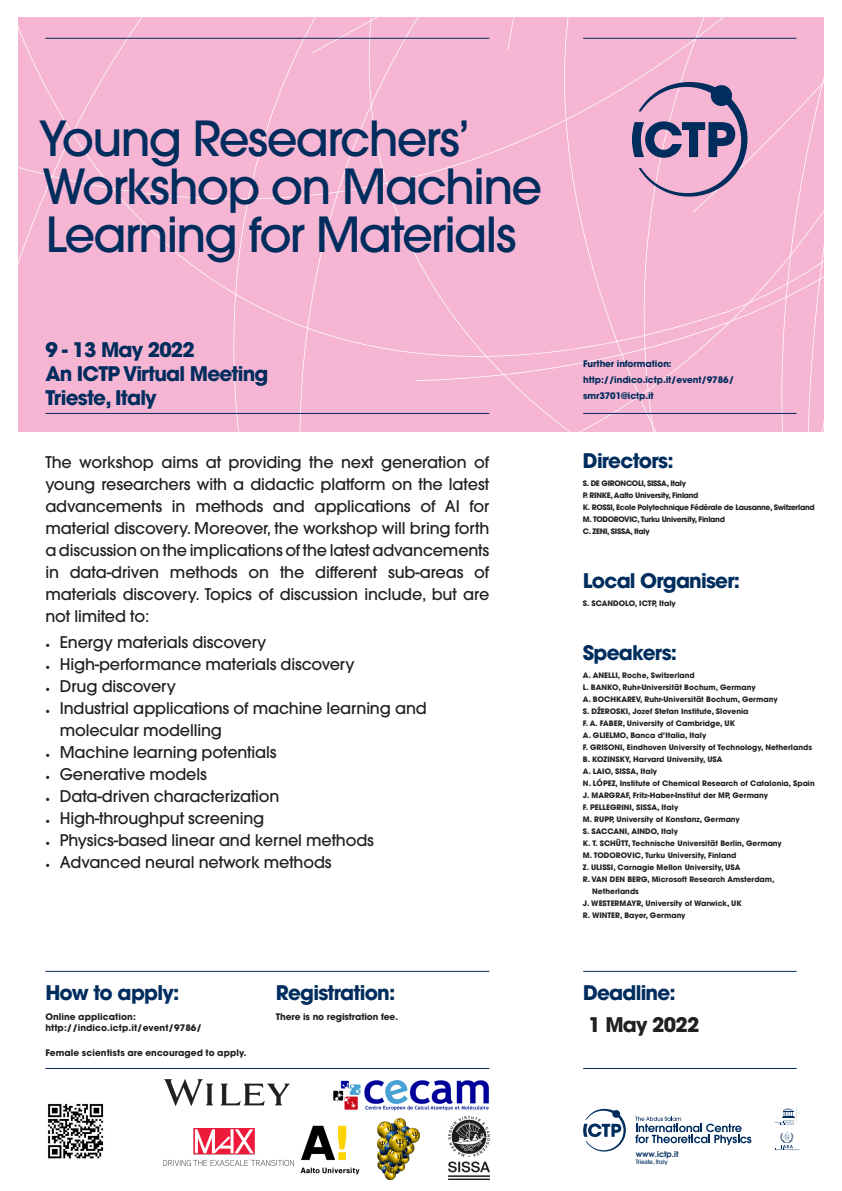
<style>
.page{position:relative;width:842px;height:1191px;background:#fff}
.page>*{position:absolute;margin:0;border:0;box-sizing:border-box;transform-origin:0 0}
.t1{font:500 48px/48px "Avant Garde";letter-spacing:-.035em;color:#002d5e}
.t2{font:700 20px "Avant Garde";letter-spacing:-.04em;color:#002d5e}
.t3{font:700 20px "Avant Garde";letter-spacing:-.04em;color:#231f20}
.t4{font:500 16px/22px "Avant Garde";letter-spacing:-.01em;color:#231f20;text-align:justify}
.Body{font:700 9px "Avant Garde";letter-spacing:.01em;color:#231f20}
.t5{font:700 9px "Avant Garde";letter-spacing:-.01em;color:#002d5e}
.Body-2{font:700 9px "Avant Garde";letter-spacing:-.01em;color:#231f20}
.Body-3{font:600 8px "Avant Garde";color:#002d5e}
.t6{font:700 7.5px/12px "Avant Garde";color:#231f20}
.t7{font:700 7.5px "Avant Garde";letter-spacing:-.04em;color:#231f20}
.t8{font:500 6px "Avant Garde";letter-spacing:-.01em;color:#002d5e}
.s1{font-family:"Minion Pro";font-weight:400;font-size:12px}
</style>
<div class="page">
<div style="left:18px;top:204px;width:293px;height:228px;background:#f6b5d2"></div>
<div style="left:18px;top:18px;width:293px;height:186px;background:#f6b5d2"></div>
<svg style="left:583px;top:1108px;width:43px;height:43px"></svg>
<svg style="left:635px;top:1116px;width:116px;height:29px"></svg>
<svg style="left:775px;top:1107px;width:25px;height:43px"></svg>
<div style="left:311px;top:18px;width:512px;height:414px;background:#f6b5d2"></div>
<img style="left:48px;top:1103px;width:56px;height:56px">
<hr style="left:45px;top:38px;width:444px;height:1px;background:#002d5e">
<hr style="left:45px;top:413px;width:444px;height:1px;background:#002d5e">
<hr style="left:45px;top:970px;width:444px;height:1px;background:#002d5e">
<hr style="left:45px;top:1068px;width:444px;height:1px;background:#002d5e">
<hr style="left:583px;top:38px;width:214px;height:1px;background:#002d5e">
<hr style="left:583px;top:413px;width:214px;height:1px;background:#002d5e">
<hr style="left:583px;top:970px;width:214px;height:1px;background:#002d5e">
<hr style="left:583px;top:1068px;width:214px;height:1px;background:#002d5e">
<img style="left:164px;top:1079px;width:125px;height:26px">
<img style="left:300px;top:1125px;width:60px;height:50px">
<img style="left:333px;top:1080px;width:156px;height:31px">
<img style="left:378px;top:1119px;width:41px;height:60px">
<img style="left:164px;top:1128px;width:130px;height:37px">
<img style="left:448px;top:1116px;width:41px;height:63px">
<p class="t1" style="left:39px;top:115px;width:505px">Young Researchers’<br>Workshop on Machine<br>Learning for Materials</p>
<p class="t2" style="left:45px;top:336px;width:151px">9 - 13 May 2022</p>
<p class="t2" style="left:45px;top:360px;width:225px">An ICTP Virtual Meeting</p>
<p class="t2" style="left:45px;top:385px;width:113px">Trieste, Italy</p>
<p class="t4" style="left:45px;top:451px;width:445px">The workshop aims at providing the next generation of young researchers with a didactic platform on the latest advancements in methods and applications of AI for material discovery. Moreover, the workshop will bring forth a discussion on the implications of the latest advancements in data-driven methods on the different sub-areas of materials discovery. Topics of discussion include, but are not limited to:</p>
<p class="t4" style="left:46px;top:631px;width:222px"><span class="s1">•</span> Energy materials discovery</p>
<p class="t4" style="left:46px;top:653px;width:311px"><span class="s1">•</span> High-performance materials discovery</p>
<p class="t4" style="left:46px;top:675px;width:132px"><span class="s1">•</span> Drug discovery</p>
<p class="t4" style="left:60px;top:697px;width:368px;text-indent:-14px"><span class="s1">•</span> Industrial applications of machine learning and molecular modelling</p>
<p class="t4" style="left:46px;top:741px;width:232px"><span class="s1">•</span> Machine learning potentials</p>
<p class="t4" style="left:46px;top:763px;width:163px"><span class="s1">•</span> Generative models</p>
<p class="t4" style="left:46px;top:785px;width:235px"><span class="s1">•</span> Data-driven characterization</p>
<p class="t4" style="left:46px;top:807px;width:220px"><span class="s1">•</span> High-throughput screening</p>
<p class="t4" style="left:46px;top:829px;width:330px"><span class="s1">•</span> Physics-based linear and kernel methods</p>
<p class="t4" style="left:46px;top:851px;width:288px"><span class="s1">•</span> Advanced neural network methods</p>
<p class="t2" style="left:45px;top:979px;width:135px">How to apply:</p>
<p class="Body" style="left:45px;top:1011px;width:92px">Online application:</p>
<p class="Body" style="left:45px;top:1022px;width:158px">http://indico.ictp.it/event/9786/</p>
<p class="Body" style="left:45px;top:1046px;width:203px">Female scientists are encouraged to apply.</p>
<p class="t2" style="left:276px;top:979px;width:121px">Registration:</p>
<p class="Body-2" style="left:276px;top:1011px;width:124px">There is no registration fee.</p>
<p class="t5" style="left:583px;top:358px;width:90px">Further information:</p>
<p class="t5" style="left:583px;top:374px;width:152px">http://indico.ictp.it/event/9786/</p>
<p class="t5" style="left:583px;top:390px;width:72px">smr3701@ictp.it</p>
<p class="t2" style="left:583px;top:447px;width:92px">Directors:</p>
<p class="t7" style="left:583px;top:478px;width:104px">S. DE GIRONCOLI, SISSA, Italy</p>
<p class="t7" style="left:583px;top:490px;width:117px">P. RINKE, Aalto University, Finland</p>
<p class="t7" style="left:583px;top:502px;width:233px">K. ROSSI, Ecole Polytechnique Fédérale de Lausanne, Switzerland</p>
<p class="t7" style="left:583px;top:514px;width:143px">M. TODOROVIC, Turku University, Finland</p>
<p class="t7" style="left:583px;top:526px;width:68px">C. ZENI, SISSA, Italy</p>
<p class="t2" style="left:583px;top:567px;width:159px">Local Organiser:</p>
<p class="t6" style="left:583px;top:597px;width:94px">S. SCANDOLO, ICTP, Italy</p>
<p class="t2" style="left:583px;top:639px;width:96px">Speakers:</p>
<p class="t6" style="left:583px;top:669px;width:113px">A. ANELLI, Roche, Switzerland</p>
<p class="t6" style="left:583px;top:681px;width:174px">L. BANKO, Ruhr-Universität Bochum, Germany</p>
<p class="t6" style="left:583px;top:693px;width:196px">A. BOCHKAREV, Ruhr-Universität Bochum, Germany</p>
<p class="t6" style="left:583px;top:705px;width:167px">S. DŽEROSKI, Jozef Stefan Institute, Slovenia</p>
<p class="t6" style="left:583px;top:717px;width:154px">F. A. FABER, University of Cambridge, UK</p>
<p class="t6" style="left:583px;top:729px;width:125px">A. GLIELMO, Banca d’Italia, Italy</p>
<p class="t6" style="left:583px;top:741px;width:231px">F. GRISONI, Eindhoven University of Technology, Netherlands</p>
<p class="t6" style="left:583px;top:753px;width:141px">B. KOZINSKY, Harvard University, USA</p>
<p class="t6" style="left:583px;top:765px;width:76px">A. LAIO, SISSA, Italy</p>
<p class="t6" style="left:583px;top:777px;width:233px">N. LÓPEZ, Institute of Chemical Research of Catalonia, Spain</p>
<p class="t6" style="left:583px;top:789px;width:187px">J. MARGRAF, Fritz-Haber-Institut der MP, Germany</p>
<p class="t6" style="left:583px;top:801px;width:97px">F. PELLEGRINI, SISSA, Italy</p>
<p class="t6" style="left:583px;top:813px;width:158px">M. RUPP, University of Konstanz, Germany</p>
<p class="t6" style="left:583px;top:825px;width:97px">S. SACCANI, AINDO, Italy</p>
<p class="t6" style="left:583px;top:837px;width:200px">K. T. SCHÜTT, Technische Universität Berlin, Germany</p>
<p class="t6" style="left:583px;top:849px;width:155px">M. TODOROVIC, Turku University, Finland</p>
<p class="t6" style="left:583px;top:861px;width:159px">Z. ULISSI, Carnagie Mellon University, USA</p>
<p class="t6" style="left:592px;top:873px;width:184px;text-indent:-9px">R. VAN DEN BERG, Microsoft Research Amsterdam,<br>Netherlands</p>
<p class="t6" style="left:583px;top:897px;width:160px">J. WESTERMAYR, University of Warwick, UK</p>
<p class="t6" style="left:583px;top:909px;width:104px">R. WINTER, Bayer, Germany</p>
<p class="t2" style="left:583px;top:979px;width:94px">Deadline:</p>
<p class="t3" style="left:588px;top:1012px;width:112px">1 May 2022</p>
<p class="Body-3" style="left:636px;top:1148px;width:44px">www.ictp.it</p>
<p class="t8" style="left:636px;top:1158px;width:34px">Trieste, Italy</p>
</div>
